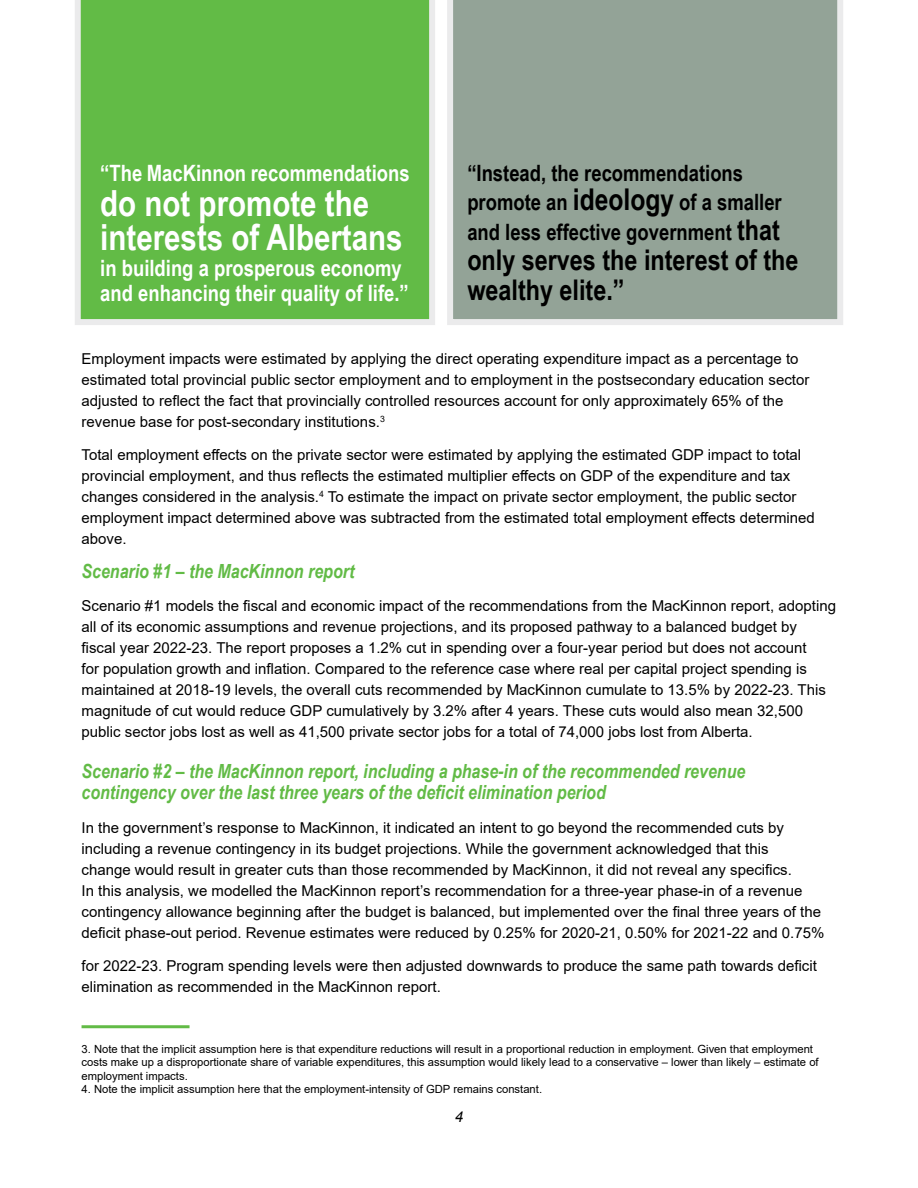
<style>
.page{position:relative;width:918px;height:1188px;background:#fff}
.page>*{position:absolute;margin:0;border:0;box-sizing:border-box;transform-origin:0 0}
.t1{font:700 36px/34.5px "Arial Narrow";color:#fff}
.t2{font:700 28.5px/30px "Arial Narrow";color:#000}
.t3{font:700 22.5px/25.5px "Arial Narrow";color:#fff}
.t4{font:700 22.5px/29.2px "Arial Narrow";color:#000}
.t5{font:italic 700 19.5px/21px "Arial Narrow";color:#62bb46}
.t6{font:15px/21px "Arial";color:#000}
.t7{font:italic 15px "Arial";color:#000}
.t8{font:11.25px/13.5px "Arial";color:#000}
.s1{font-size:30px}
.s2{font-size:28.5px}
</style>
<div class="page">
<hr style="left:82px;top:1025px;width:108px;height:3px;background:#62bb46">
<div style="left:75px;top:0;width:360px;height:325px;background:#62bb46"></div>
<div style="left:447px;top:0;width:396px;height:325px;background:#93a397"></div>
<h3 class="t3" style="left:100px;top:160px;width:311px">“The MacKinnon recommendations</h3>
<h1 class="t1" style="left:100px;top:184px;width:304px">do not promote the interests of Albertans</h1>
<h3 class="t3" style="left:100px;top:254px;width:310px">in building a prosperous economy and enhancing their quality of life.”</h3>
<h3 class="t4" style="left:467px;top:158px;width:316px">“Instead, the recommendations promote an <span class="s1">ideology</span> of a smaller and less effective government <span class="s2">that</span></h3>
<h2 class="t2" style="left:467px;top:244px;width:333px">only serves the interest of the wealthy elite.”</h2>
<p class="t6" style="left:82px;top:348px;width:729px">Employment impacts were estimated by applying the direct operating expenditure impact as a percentage to estimated total provincial public sector employment and to employment in the postsecondary education sector adjusted to reflect the fact that provincially controlled resources account for only approximately 65% of the revenue base for post-secondary institutions.<sup>3</sup></p>
<p class="t6" style="left:82px;top:445px;width:735px">Total employment effects on the private sector were estimated by applying the estimated GDP impact to total provincial employment, and thus reflects the estimated multiplier effects on GDP of the expenditure and tax changes considered in the analysis.<sup>4</sup> To estimate the impact on private sector employment, the public sector employment impact determined above was subtracted from the estimated total employment effects determined above.</p>
<h3 class="t5" style="left:82px;top:560px;width:274px">Scenario #1 – the MacKinnon report</h3>
<p class="t6" style="left:82px;top:595px;width:756px">Scenario #1 models the fiscal and economic impact of the recommendations from the MacKinnon report, adopting all of its economic assumptions and revenue projections, and its proposed pathway to a balanced budget by<br>fiscal year 2022-23. The report proposes a 1.2% cut in spending over a four-year period but does not account<br>for population growth and inflation. Compared to the reference case where real per capital project spending is maintained at 2018-19 levels, the overall cuts recommended by MacKinnon cumulate to 13.5% by 2022-23. This magnitude of cut would reduce GDP cumulatively by 3.2% after 4 years. These cuts would also mean 32,500 public sector jobs lost as well as 41,500 private sector jobs for a total of 74,000 jobs lost from Alberta.</p>
<h3 class="t5" style="left:82px;top:760px;width:665px">Scenario #2 – the MacKinnon report, including a phase-in of the recommended revenue contingency over the last three years of the deficit elimination period</h3>
<p class="t6" style="left:82px;top:817px;width:744px">In the government’s response to MacKinnon, it indicated an intent to go beyond the recommended cuts by including a revenue contingency in its budget projections. While the government acknowledged that this<br>change would result in greater cuts than those recommended by MacKinnon, it did not reveal any specifics.<br>In this analysis, we modelled the MacKinnon report’s recommendation for a three-year phase-in of a revenue contingency allowance beginning after the budget is balanced, but implemented over the final three years of the deficit phase-out period. Revenue estimates were reduced by 0.25% for 2020-21, 0.50% for 2021-22 and 0.75%</p>
<p class="t6" style="left:82px;top:955px;width:737px">for 2022-23. Program spending levels were then adjusted downwards to produce the same path towards deficit elimination as recommended in the MacKinnon report.</p>
<p class="t8" style="left:82px;top:1042px;width:739px">3. Note that the implicit assumption here is that expenditure reductions will result in a proportional reduction in employment. Given that employment costs make up a disproportionate share of variable expenditures, this assumption would likely lead to a conservative – lower than likely – estimate of employment impacts.</p>
<p class="t8" style="left:82px;top:1083px;width:462px">4. Note the implicit assumption here that the employment-intensity of GDP remains constant.</p>
<p class="t7" style="left:455px;top:1107px;width:10px">4</p>
</div>
